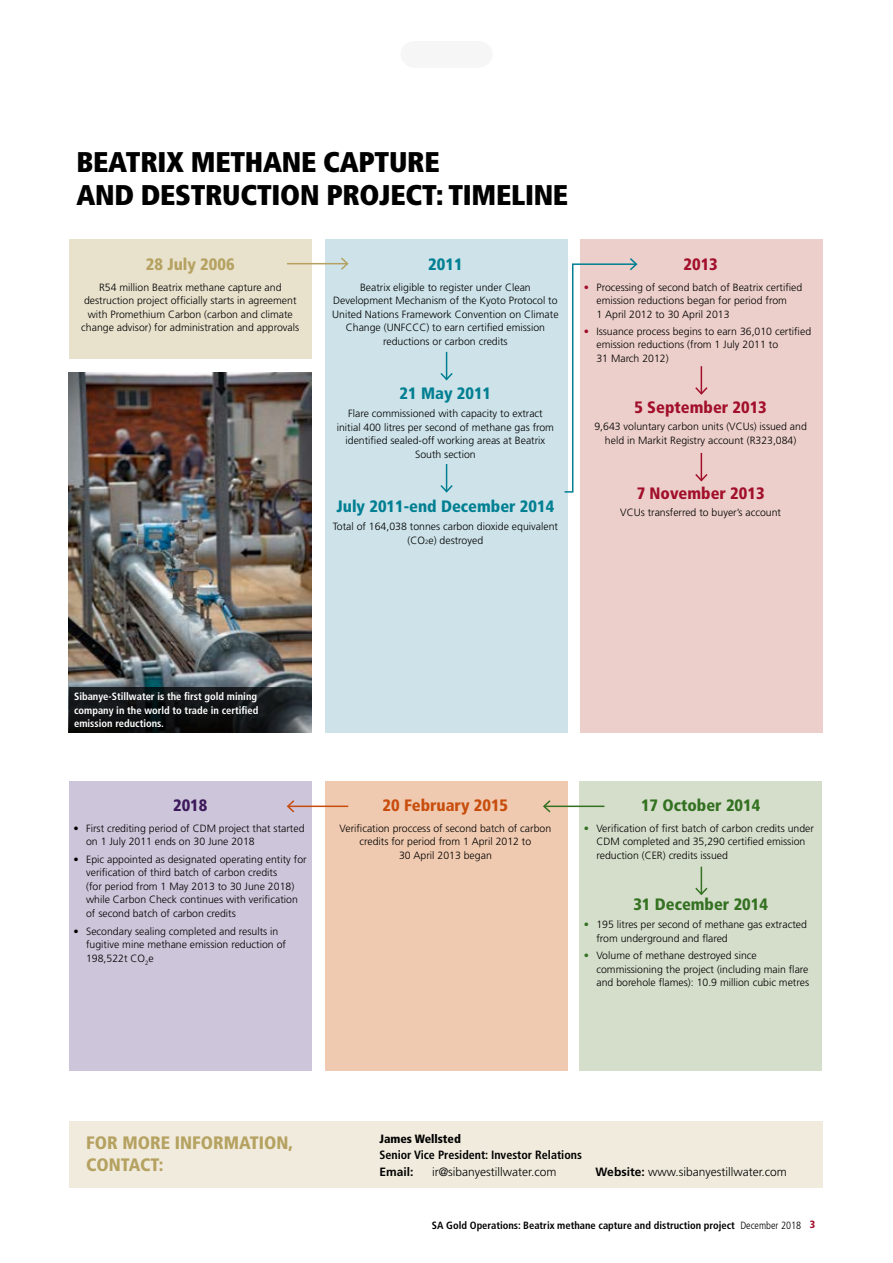
<style>
.page{position:relative;width:893px;height:1263px;background:#fff}
.page>*{position:absolute;margin:0;border:0;box-sizing:border-box;transform-origin:0 0}
.Heading_1{font:900 condensed 28.5px/33.5px "Frutiger";letter-spacing:-.01em;color:#000}
.Heading_1-2{font:900 condensed 18px/22.5px "Frutiger";color:#b5a160}
.Body_copy{font:900 condensed 16.5px "Frutiger";color:#007f92}
.Body_copy-2{font:900 condensed 16.5px "Frutiger";color:#a20f2b}
.Body_copy-3{font:900 condensed 16.5px "Frutiger";color:#347121}
.Body_copy-4{font:900 condensed 16.5px "Frutiger";color:#c84d0d}
.Body_copy-5{font:900 condensed 16.5px "Frutiger";color:#b5a160}
.Body_copy-6{font:900 condensed 16.5px "Frutiger";color:#3d195b}
.Body_copy-7{font:300 12px "Frutiger";color:#000}
.Body_copy-8{font:700 condensed 12px/16.5px "Frutiger";color:#000}
.Body_copy-9{font:300 10.5px/13.5px "Frutiger";color:#000}
.Body_copy-10{font:700 condensed 10.5px/13.5px "Frutiger";color:#fff}
.Heading_1-3{font:700 condensed 10.5px "Frutiger";color:#000}
.Heading_1-4{font:900 condensed 10.5px "Frutiger";color:#a20f2b}
.s1{color:#a20f2b}
.s2{font-size:6.15px}
.s3{color:#347121}
.s4{font-weight:900}
.s5{font-stretch:normal}
.s6{font-weight:700}
.s7{font-weight:300}
</style>
<div class="page">
<div style="left:325px;top:239px;width:243px;height:493px;background:#cde3e9"></div>
<img style="left:69px;top:373px;width:242px;height:314px">
<div style="left:325px;top:781px;width:243px;height:289px;background:#f0cab0"></div>
<div style="left:580px;top:239px;width:243px;height:493px;background:#eccfca"></div>
<div style="left:69px;top:239px;width:242px;height:119px;background:#e8e1cc"></div>
<div style="left:69px;top:781px;width:242px;height:289px;background:#cdc5da"></div>
<div style="left:579px;top:781px;width:243px;height:289px;background:#d5decb"></div>
<div style="left:69px;top:1121px;width:753px;height:66px;background:#f0ebdd"></div>
<svg style="left:69px;top:687px;width:242px;height:45px;background:#161a1c"></svg>
<hr style="left:287px;top:263px;width:60px;height:1px;background:#b5a160">
<svg style="left:339px;top:257px;width:10px;height:13px"></svg>
<svg style="left:440px;top:352px;width:13px;height:29px"></svg>
<svg style="left:440px;top:464px;width:13px;height:29px"></svg>
<svg style="left:695px;top:867px;width:13px;height:29px"></svg>
<hr style="left:544px;top:805px;width:60px;height:2px;background:#347121">
<svg style="left:543px;top:800px;width:9px;height:13px"></svg>
<hr style="left:288px;top:805px;width:60px;height:2px;background:#c84d0d">
<svg style="left:286px;top:800px;width:10px;height:13px"></svg>
<svg style="left:564px;top:258px;width:74px;height:235px"></svg>
<svg style="left:695px;top:453px;width:13px;height:29px"></svg>
<svg style="left:695px;top:366px;width:13px;height:29px"></svg>
<p class="Heading_1" style="left:77px;top:145px;width:493px">BEATRIX METHANE CAPTURE<br>AND DESTRUCTION PROJECT: TIMELINE</p>
<p class="Body_copy-5" style="left:146px;top:255px;width:90px">28 July 2006</p>
<p class="Body_copy" style="left:428px;top:255px;width:36px">2011</p>
<p class="Body_copy-2" style="left:683px;top:255px;width:36px">2013</p>
<p class="Body_copy-9" style="left:81px;top:280px;width:220px;text-align:center">R54 million Beatrix methane capture and destruction project officially starts in agreement with Promethium Carbon (carbon and climate change advisor) for administration and approvals</p>
<p class="Body_copy-9" style="left:332px;top:280px;width:228px;text-align:center">Beatrix eligible to register under Clean Development Mechanism of the Kyoto Protocol to United Nations Framework Convention on Climate Change (UNFCCC) to earn certified emission reductions or carbon credits</p>
<p class="Body_copy-9" style="left:596px;top:280px;width:207px;text-indent:-13px"><span class="s1">•</span> Processing of second batch of Beatrix certified emission reductions began for period from<br>1 April 2012 to 30 April 2013</p>
<p class="Body_copy-9" style="left:596px;top:324px;width:216px;text-indent:-13px"><span class="s1">•</span> Issuance process begins to earn 36,010 certified emission reductions (from 1 July 2011 to<br>31 March 2012)</p>
<p class="Body_copy-2" style="left:634px;top:397px;width:134px">5 September 2013</p>
<p class="Body_copy-9" style="left:594px;top:420px;width:214px;text-align:center">9,643 voluntary carbon units (VCUs) issued and held in Markit Registry account (R323,084)</p>
<p class="Body_copy" style="left:400px;top:384px;width:93px">21 May 2011</p>
<p class="Body_copy-9" style="left:337px;top:407px;width:219px;text-align:center">Flare commissioned with capacity to extract initial 400 litres per second of methane gas from identified sealed-off working areas at Beatrix South section</p>
<p class="Body_copy-10" style="left:74px;top:690px;width:186px">Sibanye-Stillwater is the first gold mining company in the world to trade in certified emission reductions.</p>
<p class="Body_copy" style="left:337px;top:497px;width:219px">July 2011-end December 2014</p>
<p class="Body_copy-9" style="left:333px;top:520px;width:227px;text-align:center">Total of 164,038 tonnes carbon dioxide equivalent (CO<span class="s2">2</span>e) destroyed</p>
<p class="Body_copy-2" style="left:637px;top:483px;width:129px">7 November 2013</p>
<p class="Body_copy-9" style="left:620px;top:506px;width:162px">VCUs transferred to buyer’s account</p>
<p class="Body_copy-6" style="left:173px;top:796px;width:36px">2018</p>
<p class="Body_copy-4" style="left:383px;top:796px;width:127px">20 February 2015</p>
<p class="Body_copy-3" style="left:641px;top:796px;width:121px">17 October 2014</p>
<p class="Body_copy-9" style="left:86px;top:821px;width:220px;text-indent:-13px">• First crediting period of CDM project that started on 1 July 2011 ends on 30 June 2018</p>
<p class="Body_copy-9" style="left:86px;top:852px;width:222px;text-indent:-13px">• Epic appointed as designated operating entity for verification of third batch of carbon credits<br>(for period from 1 May 2013 to 30 June 2018) while Carbon Check continues with verification of second batch of carbon credits</p>
<p class="Body_copy-9" style="left:86px;top:924px;width:201px;text-indent:-13px">• Secondary sealing completed and results in fugitive mine methane emission reduction of<br>198,522t CO<sub>2</sub>e</p>
<p class="Body_copy-9" style="left:340px;top:821px;width:213px;text-align:center">Verification proccess of second batch of carbon credits for period from 1 April 2012 to<br>30 April 2013 began</p>
<p class="Body_copy-9" style="left:596px;top:821px;width:219px;text-indent:-13px"><span class="s3">•</span> Verification of first batch of carbon credits under<br>CDM completed and 35,290 certified emission reduction (CER) credits issued</p>
<p class="Body_copy-3" style="left:633px;top:895px;width:136px">31 December 2014</p>
<p class="Body_copy-9" style="left:596px;top:918px;width:212px;text-indent:-13px"><span class="s3">•</span> 195 litres per second of methane gas extracted from underground and flared</p>
<p class="Body_copy-9" style="left:596px;top:949px;width:214px;text-indent:-13px"><span class="s3">•</span> Volume of methane destroyed since commissioning the project (including main flare and borehole flames): 10.9 million cubic metres</p>
<p class="Heading_1-2" style="left:86px;top:1131px;width:209px">FOR MORE INFORMATION,<br>CONTACT:</p>
<p class="Body_copy-8" style="left:379px;top:1130px;width:204px"><span class="s4">James Wellsted<br></span>Senior Vice President: Investor Relations<br><span class="s5">Email:</span></p>
<p class="Body_copy-7" style="left:432px;top:1165px;width:126px">ir@sibanyestillwater.com</p>
<p class="Body_copy-7" style="left:595px;top:1165px;width:193px"><span class="s6">Website:</span> www.sibanyestillwater.com</p>
<p class="Heading_1-3" style="left:432px;top:1219px;width:371px">SA Gold Operations: Beatrix methane capture and distruction project <span class="s7">December 2018</span></p>
<p class="Heading_1-4" style="left:810px;top:1218px;width:7px">3</p>
</div>
